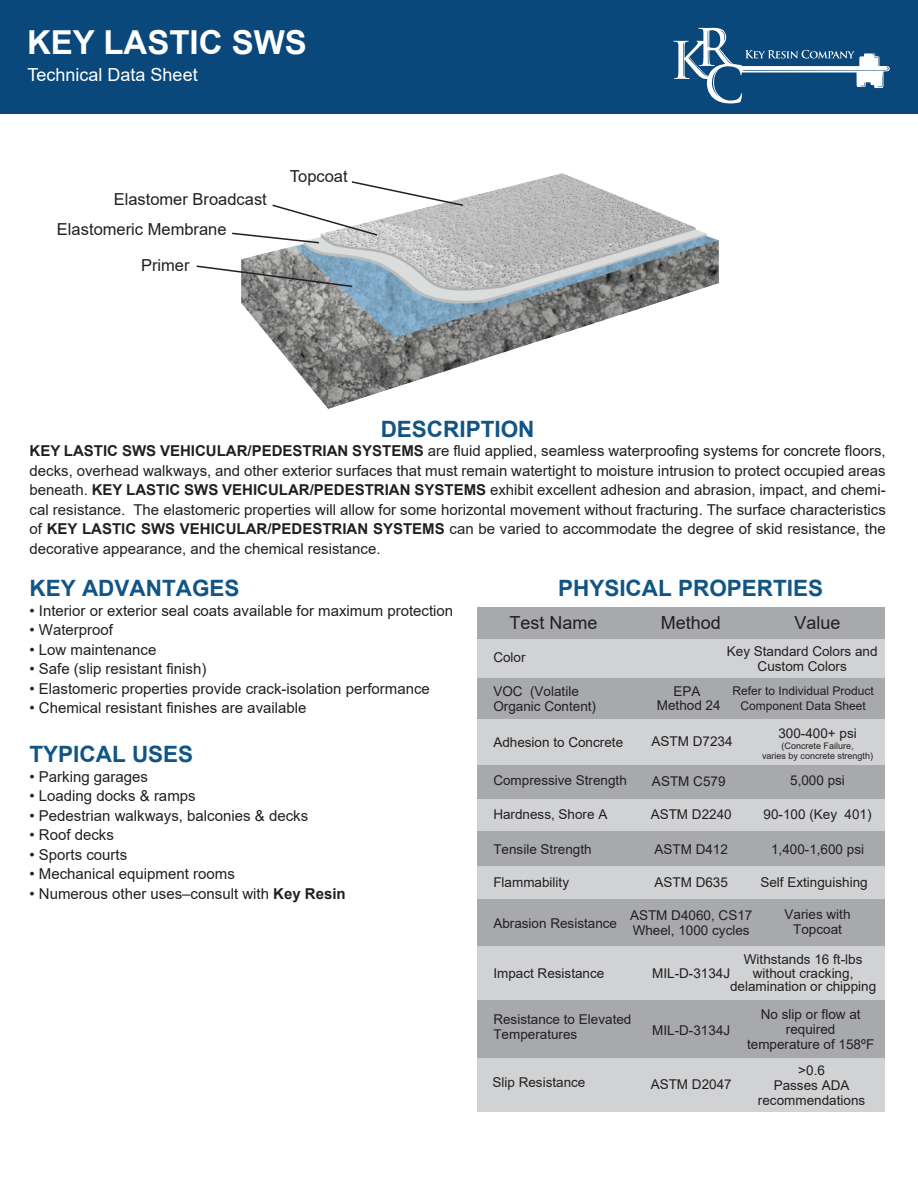
<style>
.page{position:relative;width:918px;height:1188px;background:#fff}
.page>*{position:absolute;margin:0;border:0;box-sizing:border-box;transform-origin:0 0}
.t1{font:700 33px "Arial";color:#fff}
.t2{font:700 22.5px "Arial";color:#115486}
.t3{font:18px "Arial";color:#231f20}
.t4{font:18px "Arial";color:#fff}
.t5{font:16.5px/29.5px "Arial";color:#231f20}
.t6{font:15px/19.5px "Arial";color:#231f20;text-align:justify}
.t7{font:13.5px/15px "Arial";color:#231f20;text-align:center}
.t8{font:12px/15px "Arial";color:#231f20;text-align:center}
.t9{font:9px/10.8px "Arial";color:#231f20;text-align:center}
.s1{font-weight:700}
</style>
<div class="page">
<img style="left:241px;top:113px;width:477px;height:295px">
<div style="left:477px;top:866px;width:408px;height:35px;background:#d1d2d4"></div>
<div style="left:477px;top:797px;width:408px;height:35px;background:#d1d2d4"></div>
<div style="left:477px;top:608px;width:408px;height:31px;background:#a8a9ad"></div>
<div style="left:477px;top:764px;width:408px;height:35px;background:#a8a9ad"></div>
<div style="left:477px;top:832px;width:408px;height:34px;background:#a8a9ad"></div>
<div style="left:477px;top:900px;width:408px;height:46px;background:#a8a9ad"></div>
<div style="left:477px;top:946px;width:408px;height:55px;background:#d1d2d4"></div>
<div style="left:477px;top:719px;width:408px;height:45px;background:#d1d2d4"></div>
<div style="left:477px;top:1001px;width:408px;height:58px;background:#a8a9ad"></div>
<div style="left:0;top:0;width:918px;height:113px;background:#0a487b"></div>
<div style="left:477px;top:639px;width:408px;height:39px;background:#d1d2d4"></div>
<div style="left:477px;top:678px;width:408px;height:41px;background:#a8a9ad"></div>
<div style="left:477px;top:1058px;width:408px;height:54px;background:#d1d2d4"></div>
<svg style="left:196px;top:265px;width:158px;height:23px"></svg>
<svg style="left:232px;top:180px;width:233px;height:64px"></svg>
<svg style="left:673px;top:28px;width:217px;height:75px"></svg>
<h1 class="t1" style="left:27px;top:20px;width:281px">KEY LASTIC SWS</h1>
<p class="t4" style="left:28px;top:62px;width:172px">Technical Data Sheet</p>
<p class="t5" style="left:57px;top:185px;width:211px;text-indent:57px">Elastomer Broadcast<br>Elastomeric Membrane</p>
<p class="t5" style="left:141px;top:251px;width:50px">Primer</p>
<p class="t5" style="left:290px;top:161px;width:59px">Topcoat</p>
<h2 class="t2" style="left:381px;top:413px;width:155px">DESCRIPTION</h2>
<p class="t6" style="left:30px;top:441px;width:858px"><span class="s1">KEY LASTIC SWS VEHICULAR/PEDESTRIAN SYSTEMS</span> are fluid applied, seamless waterproofing systems for concrete floors, decks, overhead walkways, and other exterior surfaces that must remain watertight to moisture intrusion to protect occupied areas beneath. <span class="s1">KEY LASTIC SWS VEHICULAR/PEDESTRIAN SYSTEMS</span> exhibit excellent adhesion and abrasion, impact, and chemi&shy;cal resistance. The elastomeric properties will allow for some horizontal movement without fracturing. The surface characteristics of <span class="s1">KEY LASTIC SWS VEHICULAR/PEDESTRIAN SYSTEMS</span> can be varied to accommodate the degree of skid resistance, the decorative appearance, and the chemical resistance.</p>
<h2 class="t2" style="left:30px;top:573px;width:212px">KEY ADVANTAGES</h2>
<p class="t6" style="left:30px;top:601px;width:425px">• Interior or exterior seal coats available for maximum protection</p>
<p class="t6" style="left:30px;top:620px;width:85px">• Waterproof</p>
<p class="t6" style="left:30px;top:640px;width:128px">• Low maintenance</p>
<p class="t6" style="left:30px;top:659px;width:178px">• Safe (slip resistant finish)</p>
<p class="t6" style="left:30px;top:679px;width:402px">• Elastomeric properties provide crack-isolation performance</p>
<p class="t6" style="left:30px;top:698px;width:279px">• Chemical resistant finishes are available</p>
<h2 class="t2" style="left:30px;top:739px;width:165px">TYPICAL USES</h2>
<p class="t6" style="left:30px;top:767px;width:120px">• Parking garages</p>
<p class="t6" style="left:30px;top:786px;width:168px">• Loading docks &amp; ramps</p>
<p class="t6" style="left:30px;top:806px;width:280px">• Pedestrian walkways, balconies &amp; decks</p>
<p class="t6" style="left:30px;top:825px;width:86px">• Roof decks</p>
<p class="t6" style="left:30px;top:845px;width:99px">• Sports courts</p>
<p class="t6" style="left:30px;top:864px;width:207px">• Mechanical equipment rooms</p>
<p class="t6" style="left:30px;top:884px;width:318px">• Numerous other uses–consult with <span class="s1">Key Resin</span></p>
<h2 class="t2" style="left:558px;top:573px;width:267px">PHYSICAL PROPERTIES</h2>
<p class="t3" style="left:509px;top:611px;width:90px">Test Name</p>
<p class="t3" style="left:661px;top:611px;width:62px">Method</p>
<p class="t3" style="left:795px;top:611px;width:48px">Value</p>
<p class="t7" style="left:493px;top:650px;width:34px">Color</p>
<p class="t7" style="left:727px;top:644px;width:152px">Key Standard Colors and<br>Custom Colors</p>
<p class="t7" style="left:493px;top:683px;width:104px;text-align:left">VOC (Volatile<br>Organic Content)</p>
<p class="t7" style="left:657px;top:684px;width:65px;line-height:13.5px">EPA<br>Method 24</p>
<p class="t8" style="left:732px;top:683px;width:143px">Refer to Individual Product<br>Component Data Sheet</p>
<p class="t7" style="left:778px;top:725px;width:80px">300-400+ psi</p>
<p class="t9" style="left:762px;top:740px;width:113px">(Concrete Failure,<br>varies by concrete strength)</p>
<p class="t7" style="left:493px;top:734px;width:131px">Adhesion to Concrete</p>
<p class="t7" style="left:652px;top:734px;width:83px">ASTM D7234</p>
<p class="t7" style="left:493px;top:773px;width:135px">Compressive Strength</p>
<p class="t7" style="left:652px;top:774px;width:75px">ASTM C579</p>
<p class="t7" style="left:790px;top:773px;width:56px">5,000 psi</p>
<p class="t7" style="left:493px;top:806px;width:116px">Hardness, Shore A</p>
<p class="t7" style="left:651px;top:806px;width:83px">ASTM D2240</p>
<p class="t7" style="left:764px;top:806px;width:110px">90-100 (Key 401)</p>
<p class="t7" style="left:493px;top:841px;width:100px">Tensile Strength</p>
<p class="t7" style="left:654px;top:841px;width:75px">ASTM D412</p>
<p class="t7" style="left:771px;top:841px;width:95px">1,400-1,600 psi</p>
<p class="t7" style="left:493px;top:874px;width:77px">Flammability</p>
<p class="t7" style="left:654px;top:874px;width:75px">ASTM D635</p>
<p class="t7" style="left:760px;top:874px;width:109px">Self Extinguishing</p>
<p class="t7" style="left:630px;top:907px;width:124px;text-align:left">ASTM D4060, CS17<br>Wheel, 1000 cycles</p>
<p class="t7" style="left:493px;top:916px;width:125px">Abrasion Resistance</p>
<p class="t7" style="left:785px;top:907px;width:68px">Varies with<br>Topcoat</p>
<p class="t7" style="left:730px;top:953px;width:148px;line-height:13.5px">Withstands 16 ft-lbs without cracking, delamination or chipping</p>
<p class="t7" style="left:493px;top:966px;width:113px">Impact Resistance</p>
<p class="t7" style="left:652px;top:966px;width:80px">MIL-D-3134J</p>
<p class="t7" style="left:493px;top:1012px;width:140px;text-align:left">Resistance to Elevated<br>Temperatures</p>
<p class="t7" style="left:492px;top:1075px;width:95px">Slip Resistance</p>
<p class="t7" style="left:652px;top:1022px;width:80px">MIL-D-3134J</p>
<p class="t7" style="left:651px;top:1077px;width:83px">ASTM D2047</p>
<p class="t7" style="left:747px;top:1007px;width:129px">No slip or flow at required<br>temperature of 158ºF</p>
<p class="t7" style="left:758px;top:1062px;width:109px">&gt;0.6<br>Passes ADA recommendations</p>
</div>
